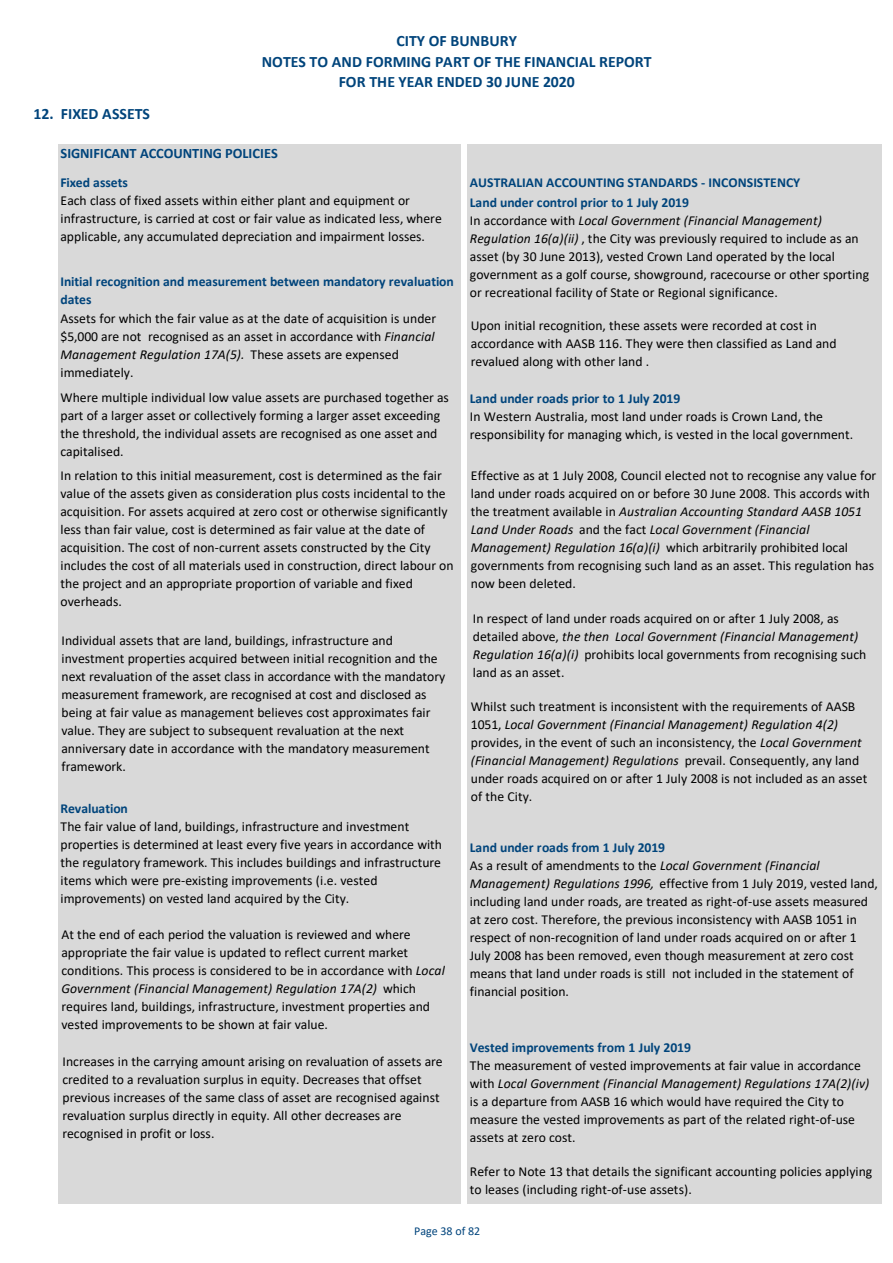
<style>
.page{position:relative;width:893px;height:1263px;background:#fff}
.page>*{position:absolute;margin:0;border:0;box-sizing:border-box;transform-origin:0 0}
.t1{font:700 15.9px/20.5px "Calibri";letter-spacing:.005em;color:#00447b;text-align:center}
.t2{font:700 14.4px "Calibri";letter-spacing:-.005em;color:#00447b}
.t3{font:13.65px/18px "Calibri";color:#000}
.t4{font:700 13.65px/18px "Calibri";letter-spacing:-.005em;color:#00447b}
.t5{font:12px "Calibri";color:#00447c}
.s1{font-style:italic}
.s2{font-weight:700;color:#00447b}
</style>
<div class="page">
<div style="left:58px;top:144px;width:402px;height:1059px;background:#d9d9d9"></div>
<div style="left:467px;top:144px;width:415px;height:1059px;background:#d9d9d9"></div>
<p class="t1" style="left:262px;top:32px;width:391px">CITY OF BUNBURY<br>NOTES TO AND FORMING PART OF THE FINANCIAL REPORT<br>FOR THE YEAR ENDED 30 JUNE 2020</p>
<p class="t1" style="left:33px;top:105px;width:118px">12. FIXED ASSETS</p>
<p class="t2" style="left:60px;top:148px;width:219px">SIGNIFICANT ACCOUNTING POLICIES</p>
<p class="t4" style="left:60px;top:174px;width:69px">Fixed assets</p>
<p class="t3" style="left:60px;top:192px;width:383px">Each class of fixed assets within either plant and equipment or infrastructure, is carried at cost or fair value as indicated less, where applicable, any accumulated depreciation and impairment losses.</p>
<p class="t4" style="left:60px;top:274px;width:395px">Initial recognition and measurement between mandatory revaluation dates</p>
<p class="t4" style="left:470px;top:174px;width:332px">AUSTRALIAN ACCOUNTING STANDARDS ‐ INCONSISTENCY</p>
<p class="t4" style="left:470px;top:195px;width:221px">Land under control prior to 1 July 2019</p>
<p class="t3" style="left:470px;top:213px;width:401px">In accordance with <span class="s1">Local Government (Financial Management)<br>Regulation 16(a)(ii)</span> , the City was previously required to include as an asset (by 30 June 2013), vested Crown Land operated by the local government as a golf course, showground, racecourse or other sporting or recreational facility of State or Regional significance.</p>
<p class="t3" style="left:60px;top:311px;width:377px">Assets for which the fair value as at the date of acquisition is under $5,000 are not recognised as an asset in accordance with <span class="s1">Financial Management Regulation 17A(5).</span> These assets are expensed immediately.</p>
<p class="t3" style="left:471px;top:318px;width:367px">Upon initial recognition, these assets were recorded at cost in accordance with AASB 116. They were then classified as Land and revalued along with other land .</p>
<p class="t3" style="left:470px;top:408px;width:385px">In Western Australia, most land under roads is Crown Land, the responsibility for managing which, is vested in the local government.</p>
<p class="t3" style="left:60px;top:390px;width:390px">Where multiple individual low value assets are purchased together as part of a larger asset or collectively forming a larger asset exceeding the threshold, the individual assets are recognised as one asset and capitalised.</p>
<p class="t4" style="left:470px;top:390px;width:212px">Land under roads prior to 1 July 2019</p>
<p class="t3" style="left:60px;top:468px;width:395px">In relation to this initial measurement, cost is determined as the fair value of the assets given as consideration plus costs incidental to the acquisition. For assets acquired at zero cost or otherwise significantly less than fair value, cost is determined as fair value at the date of acquisition. The cost of non‐current assets constructed by the City includes the cost of all materials used in construction, direct labour on the project and an appropriate proportion of variable and fixed overheads.</p>
<p class="t3" style="left:61px;top:632px;width:385px">Individual assets that are land, buildings, infrastructure and investment properties acquired between initial recognition and the next revaluation of the asset class in accordance with the mandatory measurement framework, are recognised at cost and disclosed as being at fair value as management believes cost approximates fair value. They are subject to subsequent revaluation at the next anniversary date in accordance with the mandatory measurement framework.</p>
<p class="t4" style="left:60px;top:801px;width:69px">Revaluation</p>
<p class="t3" style="left:60px;top:819px;width:383px">The fair value of land, buildings, infrastructure and investment properties is determined at least every five years in accordance with the regulatory framework. This includes buildings and infrastructure items which were pre‐existing improvements (i.e. vested improvements) on vested land acquired by the City.</p>
<p class="t3" style="left:61px;top:927px;width:385px">At the end of each period the valuation is reviewed and where appropriate the fair value is updated to reflect current market conditions. This process is considered to be in accordance with <span class="s1">Local Government (Financial Management) Regulation 17A(2)</span> which requires land, buildings, infrastructure, investment properties and vested improvements to be shown at fair value.</p>
<p class="t3" style="left:62px;top:1053px;width:382px">Increases in the carrying amount arising on revaluation of assets are credited to a revaluation surplus in equity. Decreases that offset previous increases of the same class of asset are recognised against revaluation surplus directly in equity. All other decreases are recognised in profit or loss.</p>
<p class="t3" style="left:471px;top:467px;width:407px">Effective as at 1 July 2008, Council elected not to recognise any value for land under roads acquired on or before 30 June 2008. This accords with the treatment available in <span class="s1">Australian Accounting Standard AASB 1051<br>Land Under Roads</span> and the fact <span class="s1">Local Government (Financial Management) Regulation 16(a)(i)</span> which arbitrarily prohibited local governments from recognising such land as an asset. This regulation has now been deleted.</p>
<p class="t3" style="left:473px;top:611px;width:395px">In respect of land under roads acquired on or after 1 July 2008, as detailed above, <span class="s1">the then Local Government (Financial Management)<br>Regulation 16(a)(i)</span> prohibits local governments from recognising such land as an asset.</p>
<p class="t3" style="left:471px;top:699px;width:398px">Whilst such treatment is inconsistent with the requirements of AASB 1051, <span class="s1">Local Government (Financial Management) Regulation 4(2) </span>provides, in the event of such an inconsistency, the <span class="s1">Local Government (Financial Management) Regulations</span> prevail. Consequently, any land under roads acquired on or after 1 July 2008 is not included as an asset of the City.</p>
<p class="t3" style="left:470px;top:840px;width:410px"><span class="s2">Land under roads from 1 July 2019<br></span>As a result of amendments to the <span class="s1">Local Government (Financial Management) Regulations 1996,</span> effective from 1 July 2019, vested land, including land under roads, are treated as right‐of‐use assets measured at zero cost. Therefore, the previous inconsistency with AASB 1051 in respect of non‐recognition of land under roads acquired on or after 1<br>July 2008 has been removed, even though measurement at zero cost means that land under roads is still not included in the statement of financial position.</p>
<p class="t4" style="left:470px;top:1040px;width:223px">Vested improvements from 1 July 2019</p>
<p class="t3" style="left:470px;top:1058px;width:401px">The measurement of vested improvements at fair value in accordance with <span class="s1">Local Government (Financial Management) Regulations 17A(2)(iv) </span>is a departure from AASB 16 which would have required the City to measure the vested improvements as part of the related right‐of‐use assets at zero cost.</p>
<p class="t3" style="left:470px;top:1163px;width:404px">Refer to Note 13 that details the significant accounting policies applying to leases (including right‐of‐use assets).</p>
<p class="t5" style="left:414px;top:1226px;width:68px">Page 38 of 82</p>
</div>
